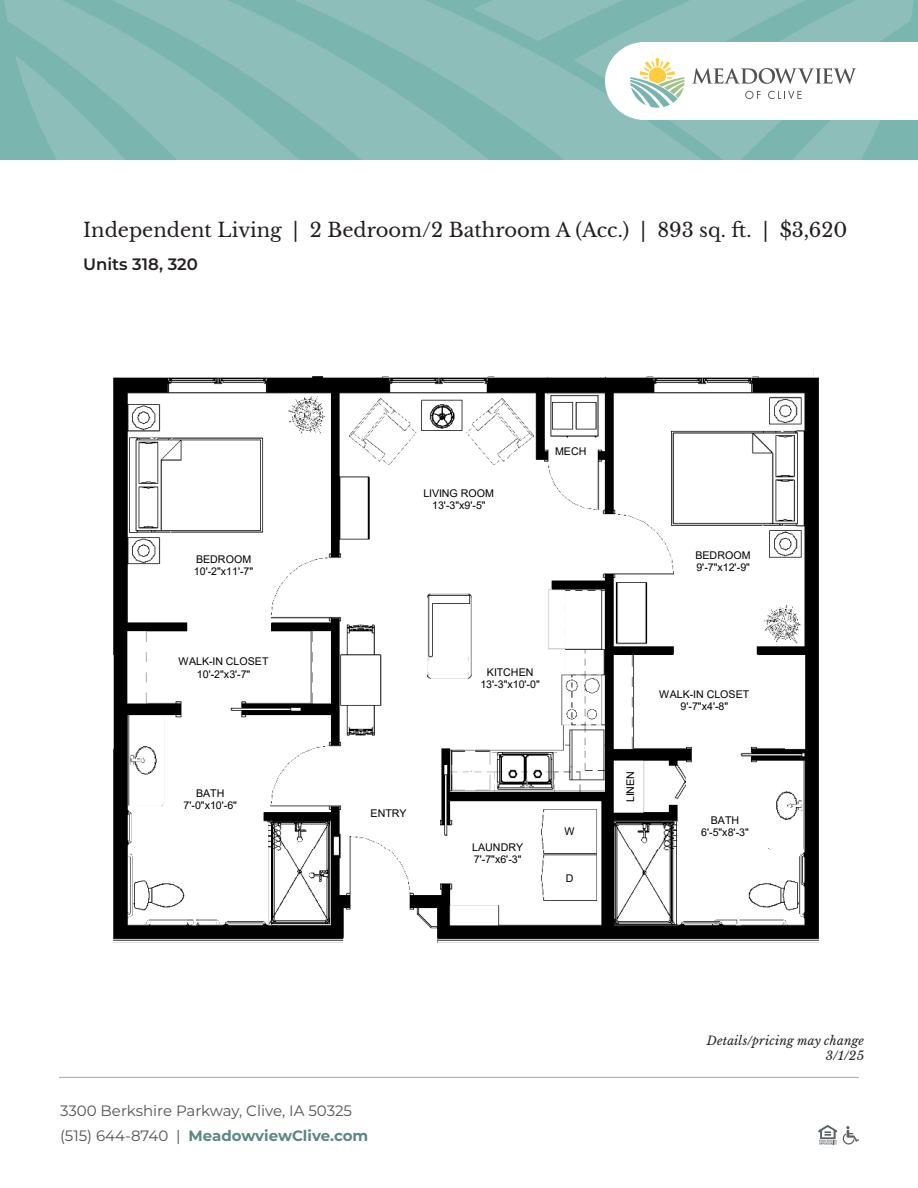
<style>
.page{position:relative;width:918px;height:1188px;background:#fff}
.page>*{position:absolute;margin:0;border:0;box-sizing:border-box;transform-origin:0 0}
.t1{font:19.5px "Libre Baskerville";color:#231f20}
.t2{font:600 16.5px "Montserrat";color:#231f20}
.t3{font:15px/24.8px "Montserrat";color:#525252}
.t4{font:italic 12px/14.4px "Libre Baskerville";letter-spacing:.02em;color:#231f20;text-align:right}
.t5{font:10.65px/12.1px "Arial";color:#000;text-align:center}
.s1{font-weight:700;color:#5c8784}
</style>
<div class="page">
<svg style="left:1px;top:0;width:472px;height:160px;background:#86bab6"></svg>
<svg style="left:473px;top:0;width:445px;height:160px"></svg>
<hr style="left:59px;top:1077px;width:800px;height:1px;background:#a8a8a8">
<svg style="left:818px;top:1125px;width:19px;height:20px"></svg>
<svg style="left:843px;top:1126px;width:16px;height:19px"></svg>
<img style="left:113px;top:369px;width:706px;height:574px">
<h1 class="t1" style="left:83px;top:218px;width:766px">Independent Living | 2 Bedroom/2 Bathroom A (Acc.) | 893 sq. ft. | $3,620</h1>
<h2 class="t2" style="left:83px;top:257px;width:116px">Units 318, 320</h2>
<p class="t5" style="left:424px;top:488px;width:72px">LIVING ROOM<br>13'-3"x9'-5"</p>
<p class="t5" style="left:555px;top:446px;width:33px">MECH</p>
<p class="t5" style="left:194px;top:554px;width:61px;text-align:left">BEDROOM<br>10'-2"x11'-7"</p>
<p class="t5" style="left:695px;top:550px;width:57px;text-align:left">BEDROOM<br>9'-7"x12'-9"</p>
<p class="t5" style="left:179px;top:657px;width:91px">WALK-IN CLOSET<br>10'-2"x3'-7"</p>
<p class="t5" style="left:184px;top:788px;width:55px">BATH<br>7'-0"x10'-6"</p>
<p class="t5" style="left:371px;top:808px;width:38px">ENTRY</p>
<h3 class="t3" style="left:60px;top:1100px;width:310px">3300 Berkshire Parkway, Clive, IA 50325 (515) 644-8740 | <span class="s1">MeadowviewClive.com</span></h3>
<p class="t5" style="left:480px;top:667px;width:61px">KITCHEN<br>13'-3"x10'-0"</p>
<p class="t5" style="left:472px;top:842px;width:52px;text-align:left">LAUNDRY<br>7'-7"x6'-3"</p>
<p class="t5" style="left:565px;top:826px;width:12px">W</p>
<p class="t5" style="left:566px;top:873px;width:9px">D</p>
<p class="t5" style="left:625px;top:802px;width:33px;rotate:-90deg">LINEN</p>
<p class="t5" style="left:659px;top:689px;width:91px">WALK-IN CLOSET<br>9'-7"x4'-8"</p>
<p class="t5" style="left:701px;top:815px;width:49px">BATH<br>6'-5"x8'-3"</p>
<p class="t4" style="left:707px;top:1035px;width:159px">Details/pricing may change<br>3/1/25</p>
</div>
